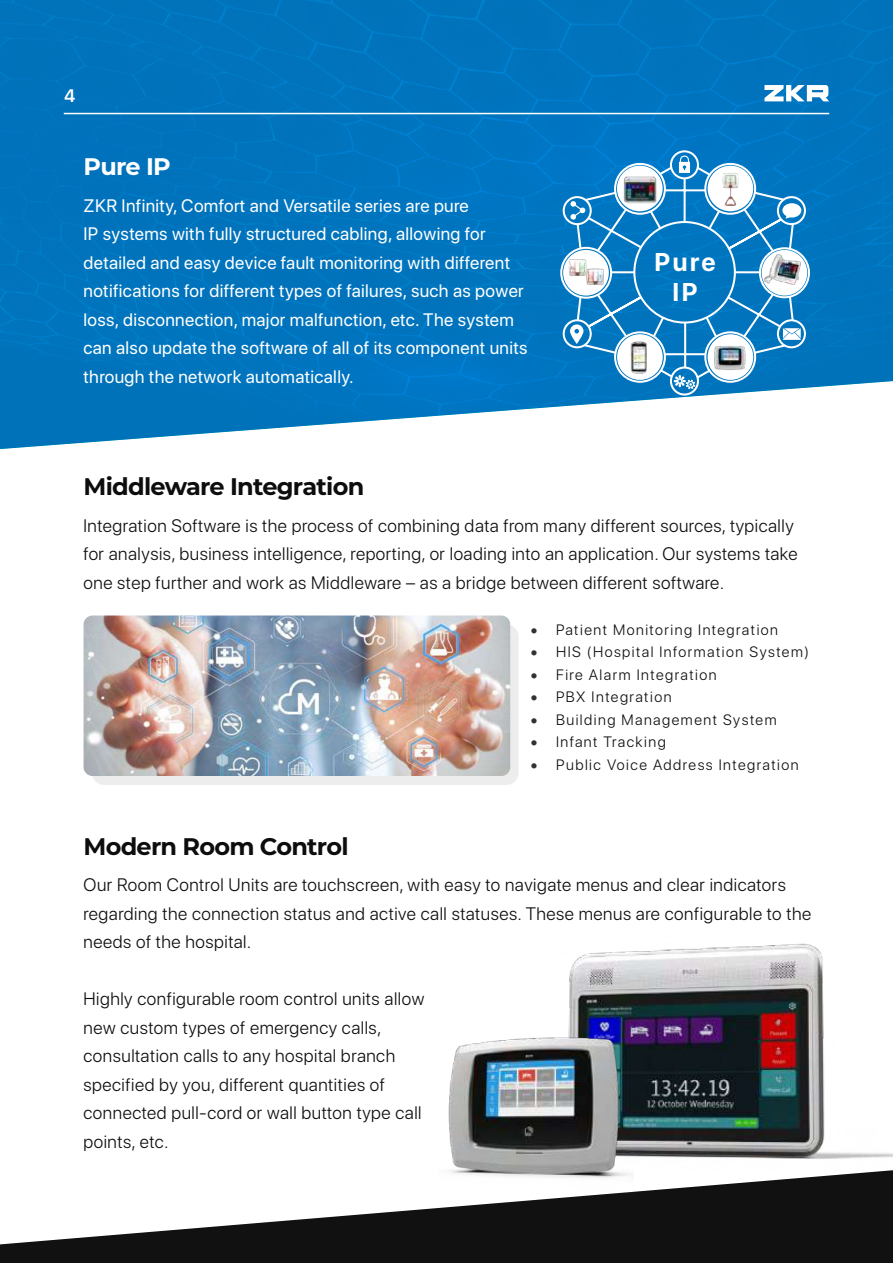
<style>
.page{position:relative;width:893px;height:1263px;background:#fff}
.page>*{position:absolute;margin:0;border:0;box-sizing:border-box;transform-origin:0 0}
.t1{font:700 25.5px/30.6px "SF Pro Display";letter-spacing:.1em;color:#fff;text-align:center}
.t2{font:700 24px "Montserrat";letter-spacing:-.03em;color:#0d0d0d}
.t3{font:700 24px "Montserrat";letter-spacing:-.03em;color:#fff}
.t4{font:300 18px/28.5px "SF Pro Display";letter-spacing:.03em;color:#0d0d0d}
.t5{font:18px/28.5px "SF Pro Display";letter-spacing:.02em;color:#fff}
.t6{font:600 18px "SF Pro Text";color:#fff}
.t7{font:300 15px "SF Pro Display";letter-spacing:.1em;color:#0d0d0d}
.s1{font-weight:700;color:#323232}
</style>
<div class="page">
<svg style="left:0;top:1171px;width:893px;height:92px;fill:#121111"></svg>
<img style="left:0;top:0;width:893px;height:449px">
<svg style="left:559px;top:149px;width:248px;height:248px"></svg>
<div style="left:759px;top:247px;width:51px;height:51px;border:2px solid #fff;border-radius:50%"></div>
<div style="left:762px;top:250px;width:45px;height:46px;background:#fff;border-radius:50%"></div>
<img style="left:795px;top:253px;width:6px;height:31px">
<div style="left:782px;top:203px;width:19px;height:14px;background:#fff;border-radius:50%"></div>
<svg style="left:795px;top:328px;width:6px;height:12px"></svg>
<svg style="left:613px;top:380px;width:144px;height:9px"></svg>
<svg style="left:570px;top:324px;width:5px;height:20px"></svg>
<svg style="left:570px;top:201px;width:5px;height:19px"></svg>
<svg style="left:679px;top:156px;width:11px;height:9px"></svg>
<svg style="left:575px;top:165px;width:220px;height:215px"></svg>
<div style="left:624px;top:176px;width:33px;height:27px;background:#000;opacity:.3"></div>
<img style="left:624px;top:177px;width:32px;height:24px">
<img style="left:713px;top:345px;width:34px;height:26px">
<img style="left:584px;top:268px;width:21px;height:18px">
<img style="left:568px;top:258px;width:20px;height:18px">
<img style="left:606px;top:339px;width:64px;height:38px">
<img style="left:718px;top:171px;width:24px;height:36px">
<div style="left:92px;top:624px;width:427px;height:161px;background:#ededed;border-radius:12px"></div>
<img style="left:84px;top:615px;width:426px;height:161px">
<img style="left:569px;top:943px;width:324px;height:228px">
<img style="left:438px;top:974px;width:196px;height:219px">
<hr style="left:64px;top:113px;width:765px;height:1px;background:#fff">
<svg style="left:764px;top:85px;width:65px;height:16px"></svg>
<p class="t6" style="left:64px;top:83px;width:14px">4</p>
<h2 class="t3" style="left:84px;top:150px;width:89px">Pure IP</h2>
<p class="t5" style="left:84px;top:191px;width:445px">ZKR Infinity, Comfort and Versatile series are pure<br>IP systems with fully structured cabling, allowing for detailed and easy device fault monitoring with different notifications for different types of failures, such as power loss, disconnection, major malfunction, etc. The system can also update the software of all of its component units through the network automatically.</p>
<h1 class="t1" style="left:654px;top:247px;width:63px">Pure<br>IP</h1>
<h2 class="t2" style="left:84px;top:469px;width:282px">Middleware Integration</h2>
<p class="t4" style="left:84px;top:511px;width:715px">Integration Software is the process of combining data from many different sources, typically for analysis, business intelligence, reporting, or loading into an application. Our systems take one step further and work as Middleware – as a bridge between different software.</p>
<h2 class="t2" style="left:84px;top:829px;width:267px">Modern Room Control</h2>
<p class="t7" style="left:531px;top:619px;width:249px"><span class="s1">•</span> Patient Monitoring Integration</p>
<p class="t7" style="left:531px;top:641px;width:280px"><span class="s1">•</span> HIS (Hospital Information System)</p>
<p class="t7" style="left:531px;top:664px;width:188px"><span class="s1">•</span> Fire Alarm Integration</p>
<p class="t7" style="left:531px;top:686px;width:142px"><span class="s1">•</span> PBX Integration</p>
<p class="t7" style="left:531px;top:709px;width:247px"><span class="s1">•</span> Building Management System</p>
<p class="t7" style="left:531px;top:731px;width:137px"><span class="s1">•</span> Infant Tracking</p>
<p class="t7" style="left:531px;top:754px;width:270px"><span class="s1">•</span> Public Voice Address Integration</p>
<p class="t4" style="left:84px;top:871px;width:729px">Our Room Control Units are touchscreen, with easy to navigate menus and clear indicators regarding the connection status and active call statuses. These menus are configurable to the needs of the hospital.</p>
<p class="t4" style="left:84px;top:985px;width:342px">Highly configurable room control units allow new custom types of emergency calls, consultation calls to any hospital branch specified by you, different quantities of connected pull-cord or wall button type call points, etc.</p>
</div>
